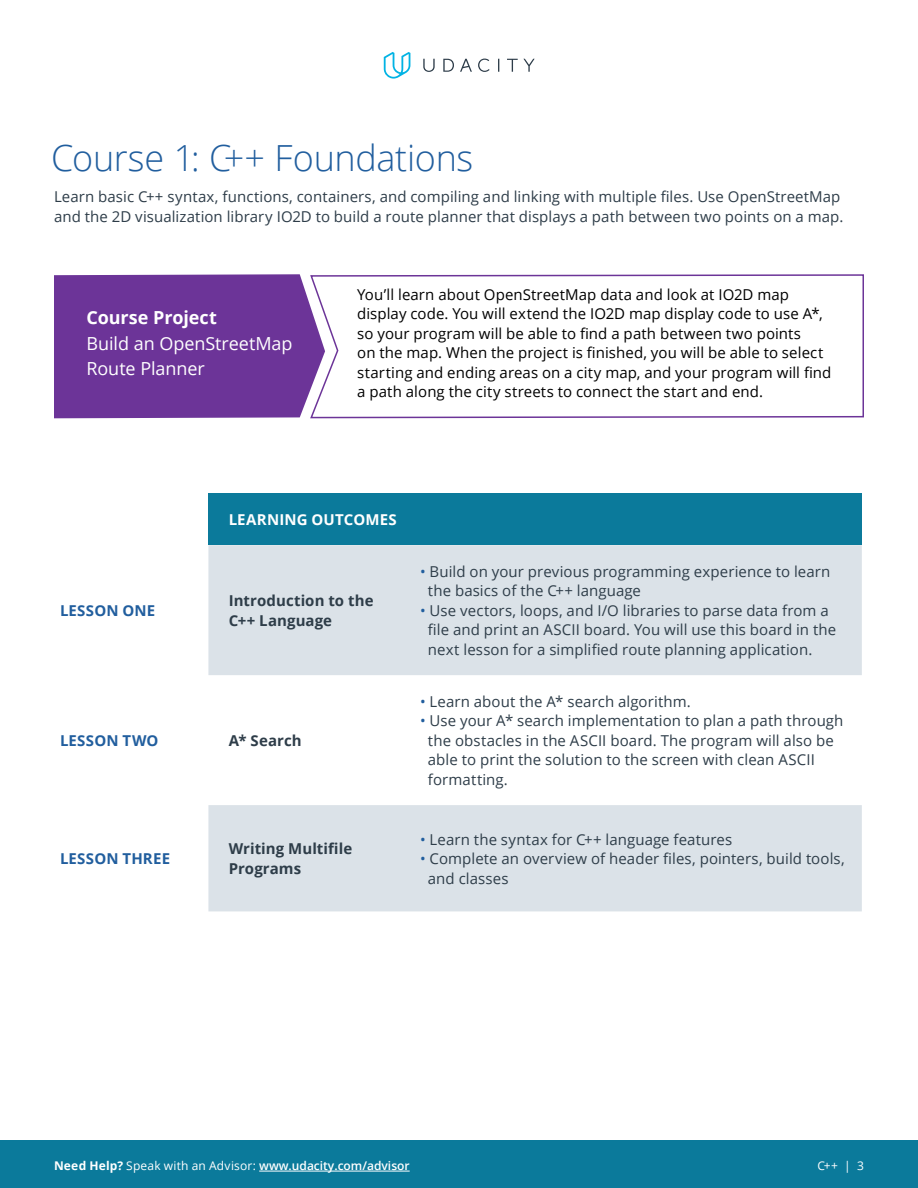
<style>
.page{position:relative;width:918px;height:1188px;background:#fff}
.page>*{position:absolute;margin:0;border:0;box-sizing:border-box;transform-origin:0 0}
.t1{font:300 36px "Open Sans";letter-spacing:-.01em;color:#215e9e}
.t2{font:18px/25.5px "Open Sans";letter-spacing:-.005em;color:#fff}
.t3{font:700 18px "Open Sans";letter-spacing:-.005em;color:#fff}
.t4{font:15px/19.5px "Open Sans";letter-spacing:.005em;color:#2e3d49}
.t5{font:15px/19.5px "Open Sans";letter-spacing:.005em;color:#000}
.t6{font:700 15px/19.5px "Open Sans";letter-spacing:.005em;color:#2e3d49}
.t7{font:700 15px "Open Sans";letter-spacing:.015em;color:#215e9e}
.t8{font:700 15px "Open Sans";letter-spacing:.005em;color:#fff}
.t9{font:600 12px "Open Sans";color:#fff}
.t10{font:12px "Open Sans";color:#fff}
.s1{color:#215e9e}
.s2{font-weight:700}
.s3{font-weight:400}
</style>
<div class="page">
<div style="left:0;top:1140px;width:918px;height:48px;background:#0b7a9b"></div>
<hr style="left:259px;top:1171px;width:151px;height:1px;background:#fff">
<svg style="left:384px;top:52px;width:26px;height:27px"></svg>
<svg style="left:423px;top:59px;width:112px;height:13px"></svg>
<svg style="left:310px;top:274px;width:554px;height:145px"></svg>
<div style="left:54px;top:274px;width:271px;height:144px;background:#6c3498"></div>
<div style="left:208px;top:493px;width:654px;height:52px;background:#0b7a9b"></div>
<div style="left:208px;top:545px;width:654px;height:130px;background:#dbe2e8"></div>
<div style="left:208px;top:805px;width:654px;height:106px;background:#dbe2e8"></div>
<h1 class="t1" style="left:51px;top:134px;width:424px">Course 1: C++ Foundations</h1>
<p class="t4" style="left:54px;top:187px;width:791px">Learn basic C++ syntax, functions, containers, and compiling and linking with multiple files. Use OpenStreetMap and the 2D visualization library IO2D to build a route planner that displays a path between two points on a map.</p>
<p class="t3" style="left:87px;top:305px;width:132px">Course Project</p>
<p class="t2" style="left:87px;top:330px;width:207px">Build an OpenStreetMap<br>Route Planner</p>
<p class="t5" style="left:357px;top:284px;width:476px">You’ll learn about OpenStreetMap data and look at IO2D map display code. You will extend the IO2D map display code to use A*, so your program will be able to find a path between two points<br>on the map. When the project is finished, you will be able to select starting and ending areas on a city map, and your program will find a path along the city streets to connect the start and end.</p>
<p class="t8" style="left:229px;top:509px;width:169px">LEARNING OUTCOMES</p>
<p class="t7" style="left:60px;top:600px;width:97px">LESSON ONE</p>
<p class="t6" style="left:229px;top:591px;width:146px">Introduction to the<br>C++ Language</p>
<p class="t7" style="left:60px;top:730px;width:100px">LESSON TWO</p>
<p class="t6" style="left:229px;top:730px;width:75px">A* Search</p>
<p class="t7" style="left:60px;top:848px;width:112px">LESSON THREE</p>
<p class="t6" style="left:229px;top:839px;width:125px">Writing Multifile<br>Programs</p>
<p class="t4" style="left:428px;top:561px;width:404px;text-indent:-8px"><span class="s1">•</span> Build on your previous programming experience to learn the basics of the C++ language</p>
<p class="t4" style="left:428px;top:600px;width:410px;text-indent:-8px"><span class="s1">•</span> Use vectors, loops, and I/O libraries to parse data from a file and print an ASCII board. You will use this board in the next lesson for a simplified route planning application.</p>
<p class="t4" style="left:420px;top:691px;width:272px"><span class="s1">•</span> Learn about the A* search algorithm.</p>
<p class="t4" style="left:428px;top:711px;width:417px;text-indent:-8px"><span class="s1">•</span> Use your A* search implementation to plan a path through the obstacles in the ASCII board. The program will also be able to print the solution to the screen with clean ASCII formatting.</p>
<p class="t4" style="left:420px;top:829px;width:314px"><span class="s1">•</span> Learn the syntax for C++ language features</p>
<p class="t4" style="left:428px;top:848px;width:418px;text-indent:-8px"><span class="s1">•</span> Complete an overview of header files, pointers, build tools, and classes</p>
<p class="t9" style="left:54px;top:1158px;width:357px"><span class="s2">Need Help?</span> <span class="s3">Speak with an Advisor:</span> www.udacity.com/advisor</p>
<p class="t10" style="left:817px;top:1158px;width:48px">C++ | 3</p>
</div>
